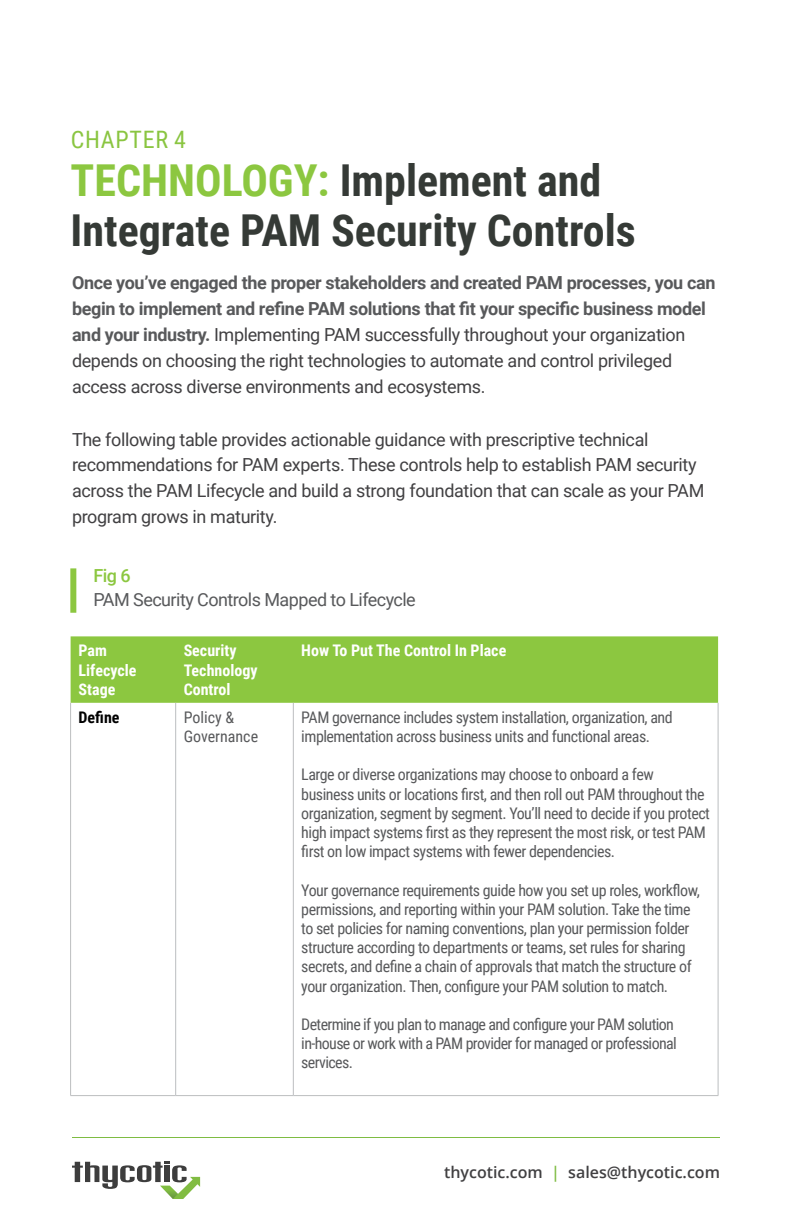
<style>
.page{position:relative;width:792px;height:1224px;background:#fff}
.page>*{position:absolute;margin:0;border:0;box-sizing:border-box;transform-origin:0 0}
.t1{font:700 44px/50px "Roboto Condensed";color:#353a36}
.t2{font:24px "Roboto Condensed";letter-spacing:.03em;color:#8ac541}
.t3{font:18px/26px "Roboto";letter-spacing:-.02em;color:#414042}
.t4{font:18px "Roboto";letter-spacing:-.03em;color:#58595b}
.t5{font:500 18px "Roboto";color:#8cc740}
.t6{font:16px/19.2px "Roboto Condensed";letter-spacing:-.03em;color:#58595b}
.t7{font:700 16px/19.2px "Roboto Condensed";color:#fff}
.t8{font:600 16px "Open Sans";color:#414042}
.t9{font:16px/19.2px "Roboto Condensed";color:#58595b}
.t10{font:700 16px "Roboto Condensed";color:#000}
.s1{color:#8cc740}
.s2{font-weight:700;color:#58595b}
.s3{color:#7ebc42}
</style>
<div class="page">
<hr style="left:72px;top:1137px;width:648px;height:1px;background:#7ebc42">
<svg style="left:72px;top:1162px;width:128px;height:37px"></svg>
<div style="left:71px;top:636px;width:647px;height:67px;background:#8cc740"></div>
<hr style="left:70px;top:703px;width:1px;height:392px;background:#bcbec0">
<hr style="left:175px;top:703px;width:1px;height:392px;background:#bcbec0">
<hr style="left:293px;top:703px;width:1px;height:392px;background:#bcbec0">
<hr style="left:718px;top:703px;width:1px;height:392px;background:#bcbec0">
<hr style="left:70px;top:1095px;width:106px;height:1px;background:#bcbec0">
<hr style="left:176px;top:1095px;width:117px;height:1px;background:#bcbec0">
<hr style="left:293px;top:1095px;width:425px;height:1px;background:#bcbec0">
<div style="left:70px;top:568px;width:6px;height:45px;background:#8cc740"></div>
<h2 class="t2" style="left:71px;top:123px;width:117px">CHAPTER 4</h2>
<h1 class="t1" style="left:71px;top:153px;width:567px"><span class="s1">TECHNOLOGY:</span> Implement and<br>Integrate PAM Security Controls</h1>
<p class="t3" style="left:72px;top:268px;width:645px"><span class="s2">Once you’ve engaged the proper stakeholders and created PAM processes, you can begin to implement and refine PAM solutions that fit your specific business model and your industry.</span> Implementing PAM successfully throughout your organization depends on choosing the right technologies to automate and control privileged access across diverse environments and ecosystems.</p>
<p class="t3" style="left:72px;top:425px;width:634px">The following table provides actionable guidance with prescriptive technical recommendations for PAM experts. These controls help to establish PAM security across the PAM Lifecycle and build a strong foundation that can scale as your PAM program grows in maturity.</p>
<p class="t5" style="left:93px;top:563px;width:39px">Fig 6</p>
<p class="t4" style="left:93px;top:587px;width:324px">PAM Security Controls Mapped to Lifecycle</p>
<p class="t7" style="left:79px;top:641px;width:59px">Pam<br>Lifecycle<br>Stage</p>
<p class="t7" style="left:184px;top:641px;width:75px">Security<br>Technology<br>Control</p>
<p class="t7" style="left:301px;top:641px;width:207px">How To Put The Control In Place</p>
<p class="t10" style="left:79px;top:706px;width:42px">Define</p>
<p class="t9" style="left:184px;top:707px;width:76px">Policy &amp;<br>Governance</p>
<p class="t6" style="left:301px;top:707px;width:373px">PAM governance includes system installation, organization, and implementation across business units and functional areas.</p>
<p class="t6" style="left:301px;top:765px;width:410px">Large or diverse organizations may choose to onboard a few business units or locations first, and then roll out PAM throughout the organization, segment by segment. You’ll need to decide if you protect high impact systems first as they represent the most risk, or test PAM first on low impact systems with fewer dependencies.</p>
<p class="t6" style="left:301px;top:880px;width:400px">Your governance requirements guide how you set up roles, workflow, permissions, and reporting within your PAM solution. Take the time to set policies for naming conventions, plan your permission folder structure according to departments or teams, set rules for sharing secrets, and define a chain of approvals that match the structure of your organization. Then, configure your PAM solution to match.</p>
<p class="t6" style="left:301px;top:1014px;width:377px">Determine if you plan to manage and configure your PAM solution in-house or work with a PAM provider for managed or professional services.</p>
<p class="t8" style="left:444px;top:1161px;width:277px">thycotic.com <span class="s3">|</span> sales@thycotic.com</p>
</div>
